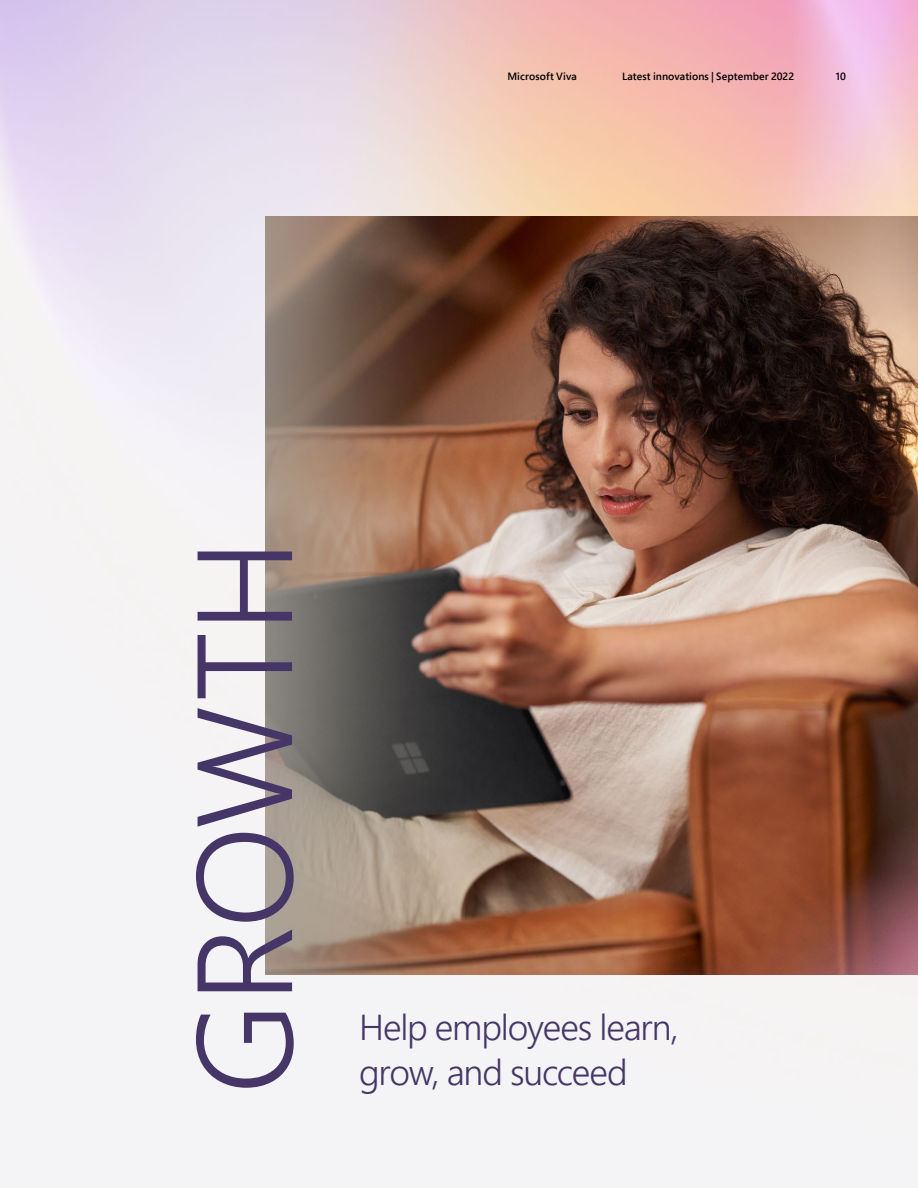
<style>
.page{position:relative;width:918px;height:1188px;background:#fff}
.page>*{position:absolute;margin:0;border:0;box-sizing:border-box;transform-origin:0 0}
.H1c{font:300 135px "Segoe Pro";letter-spacing:-.01em;color:#463668}
.H1a{font:300 36px/45px "Segoe Pro";letter-spacing:-.03em;color:#463668}
.Page_Header{font:600 10.5px "Segoe Pro";letter-spacing:.01em;color:#000}
.Page{font:600 10.5px "Segoe Pro";color:#000}
</style>
<div class="page">
<img style="left:266px;top:216px;width:652px;height:759px">
<p class="Page_Header" style="left:507px;top:69px;width:71px">Microsoft Viva</p>
<p class="Page_Header" style="left:622px;top:69px;width:174px">Latest innovations | September 2022</p>
<p class="Page" style="left:836px;top:69px;width:12px">10</p>
<p class="H1c" style="left:152px;top:1094px;width:557px;rotate:-90deg">GROWTH</p>
<p class="H1a" style="left:359px;top:1003px;width:321px">Help employees learn, grow, and succeed</p>
</div>
